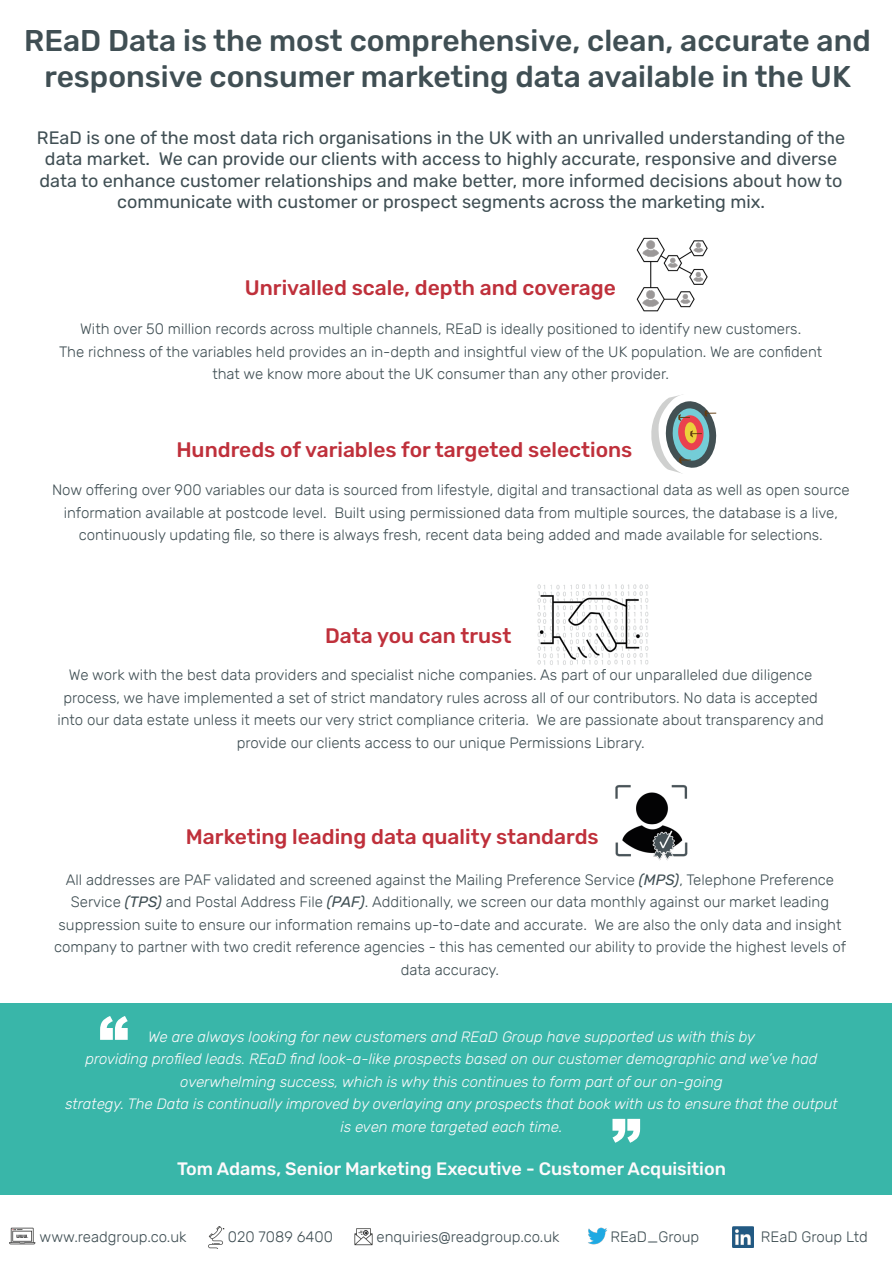
<style>
.page{position:relative;width:893px;height:1263px;background:#fff}
.page>*{position:absolute;margin:0;border:0;box-sizing:border-box;transform-origin:0 0}
.t1{font:900 60px "Arial";color:#fff}
.t2{font:500 30px/36px "Rubik";color:#404f54;text-align:center}
.t3{font:500 21px "Rubik";color:#bf303b}
.t4{font:18px/21.6px "Rubik";color:#404f54;text-align:center}
.t5{font:500 18px "Rubik";color:#fefafc}
.Body_8pt_L_align{font:300 15px/22.5px "Rubik";color:#404f54;text-align:center}
.t6{font:italic 300 15px "Rubik";color:#fefafc}
.s1{font-weight:400;font-style:italic}
</style>
<div class="page">
<div style="left:1px;top:1003px;width:891px;height:191px;background:#39b6a9"></div>
<img style="left:733px;top:1227px;width:20px;height:20px">
<img style="left:588px;top:1228px;width:19px;height:17px">
<img style="left:9px;top:1227px;width:27px;height:18px">
<img style="left:208px;top:1226px;width:17px;height:22px">
<img style="left:354px;top:1228px;width:19px;height:18px">
<svg style="left:651px;top:394px;width:66px;height:80px"></svg>
<img style="left:537px;top:584px;width:112px;height:81px">
<img style="left:615px;top:785px;width:73px;height:76px">
<img style="left:636px;top:237px;width:72px;height:75px">
<p class="t2" style="left:24px;top:24px;width:848px">REaD Data is the most comprehensive, clean, accurate and responsive consumer marketing data available in the UK</p>
<p class="t4" style="left:37px;top:127px;width:810px">REaD is one of the most data rich organisations in the UK with an unrivalled understanding of the data market. We can provide our clients with access to highly accurate, responsive and diverse data to enhance customer relationships and make better, more informed decisions about how to communicate with customer or prospect segments across the marketing mix.</p>
<p class="t3" style="left:245px;top:276px;width:373px">Unrivalled scale, depth and coverage</p>
<p class="Body_8pt_L_align" style="left:80px;top:318px;width:723px">With over 50 million records across multiple channels, REaD is ideally positioned to identify new customers.</p>
<p class="Body_8pt_L_align" style="left:59px;top:340px;width:765px">The richness of the variables held provides an in-depth and insightful view of the UK population. We are confident that we know more about the UK consumer than any other provider.</p>
<p class="t3" style="left:176px;top:438px;width:458px">Hundreds of variables for targeted selections</p>
<p class="Body_8pt_L_align" style="left:52px;top:479px;width:799px">Now offering over 900 variables our data is sourced from lifestyle, digital and transactional data as well as open source information available at postcode level. Built using permissioned data from multiple sources, the database is a live, continuously updating file, so there is always fresh, recent data being added and made available for selections.</p>
<p class="t3" style="left:325px;top:623px;width:188px">Data you can trust</p>
<p class="Body_8pt_L_align" style="left:57px;top:664px;width:768px">We work with the best data providers and specialist niche companies. As part of our unparalleled due diligence process, we have implemented a set of strict mandatory rules across all of our contributors. No data is accepted into our data estate unless it meets our very strict compliance criteria. We are passionate about transparency and provide our clients access to our unique Permissions Library.</p>
<p class="t3" style="left:186px;top:824px;width:414px">Marketing leading data quality standards</p>
<p class="Body_8pt_L_align" style="left:66px;top:869px;width:770px">All addresses are PAF validated and screened against the Mailing Preference Service <span class="s1">(MPS)</span>, Telephone Preference</p>
<p class="Body_8pt_L_align" style="left:71px;top:891px;width:760px">Service <span class="s1">(TPS)</span> and Postal Address File <span class="s1">(PAF)</span>. Additionally, we screen our data monthly against our market leading</p>
<p class="Body_8pt_L_align" style="left:54px;top:914px;width:793px">suppression suite to ensure our information remains up-to-date and accurate. We are also the only data and insight company to partner with two credit reference agencies - this has cemented our ability to provide the highest levels of data accuracy.</p>
<p class="t1" style="left:98px;top:995px;width:31px">“</p>
<p class="t6" style="left:148px;top:1028px;width:609px">We are always looking for new customers and REaD Group have supported us with this by</p>
<p class="t6" style="left:85px;top:1051px;width:734px">providing profiled leads. REaD find look-a-like prospects based on our customer demographic and we’ve had</p>
<p class="t6" style="left:180px;top:1073px;width:544px">overwhelming success, which is why this continues to form part of our on-going</p>
<p class="t6" style="left:65px;top:1096px;width:774px">strategy. The Data is continually improved by overlaying any prospects that book with us to ensure that the output</p>
<p class="t6" style="left:340px;top:1118px;width:224px">is even more targeted each time.</p>
<p class="t5" style="left:177px;top:1158px;width:550px">Tom Adams, Senior Marketing Executive - Customer Acquisition</p>
<p class="t1" style="left:642px;top:1164px;width:31px;rotate:-180deg">“</p>
<p class="Body_8pt_L_align" style="left:40px;top:1226px;width:148px">www.readgroup.co.uk</p>
<p class="Body_8pt_L_align" style="left:228px;top:1226px;width:107px">020 7089 6400</p>
<p class="Body_8pt_L_align" style="left:377px;top:1226px;width:184px">enquiries@readgroup.co.uk</p>
<p class="Body_8pt_L_align" style="left:610px;top:1226px;width:90px">REaD_Group</p>
<p class="Body_8pt_L_align" style="left:761px;top:1226px;width:108px">REaD Group Ltd</p>
</div>
